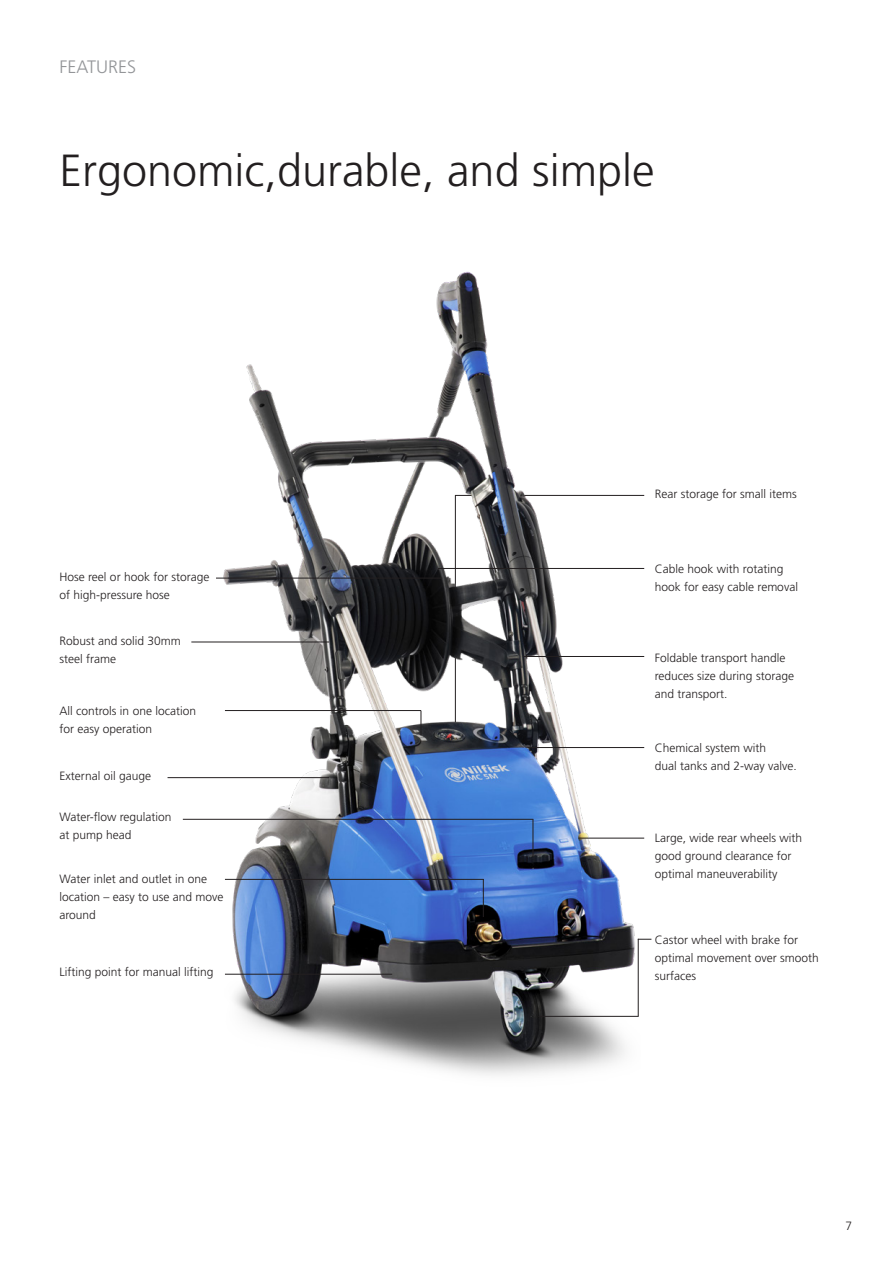
<style>
.page{position:relative;width:893px;height:1263px;background:#fff}
.page>*{position:absolute;margin:0;border:0;box-sizing:border-box;transform-origin:0 0}
.t1{font:300 45px "Frutiger LT Std";color:#231f20}
.t2{font:300 18px "Frutiger LT Std";color:#939598}
.t3{font:300 12px/18px "Frutiger LT Std";color:#231f20}
</style>
<div class="page">
<hr style="left:455px;top:495px;width:189px;height:1px;background:#231f20">
<img style="left:174px;top:271px;width:467px;height:804px">
<hr style="left:438px;top:568px;width:206px;height:1px;background:#231f20">
<hr style="left:523px;top:656px;width:121px;height:1px;background:#231f20">
<hr style="left:527px;top:747px;width:117px;height:1px;background:#231f20">
<hr style="left:578px;top:838px;width:66px;height:1px;background:#231f20">
<hr style="left:538px;top:1016px;width:101px;height:1px;background:#231f20">
<svg style="left:639px;top:939px;width:12px;height:1px"></svg>
<hr style="left:225px;top:974px;width:167px;height:1px;background:#231f20">
<hr style="left:225px;top:879px;width:259px;height:1px;background:#231f20">
<hr style="left:168px;top:777px;width:161px;height:1px;background:#231f20">
<hr style="left:225px;top:710px;width:196px;height:1px;background:#231f20">
<hr style="left:183px;top:819px;width:350px;height:1px;background:#231f20">
<hr style="left:191px;top:642px;width:138px;height:1px;background:#231f20">
<hr style="left:216px;top:578px;width:226px;height:1px;background:#231f20">
<svg style="left:421px;top:710px;width:1px;height:25px"></svg>
<hr style="left:533px;top:819px;width:1px;height:38px;background:#231f20">
<hr style="left:483px;top:879px;width:1px;height:38px;background:#231f20">
<hr style="left:638px;top:939px;width:1px;height:77px;background:#231f20">
<h2 class="t2" style="left:60px;top:57px;width:78px">FEATURES</h2>
<h1 class="t1" style="left:60px;top:145px;width:597px">Ergonomic,durable, and simple</h1>
<p class="t3" style="left:60px;top:568px;width:151px">Hose reel or hook for storage of high-pressure hose</p>
<p class="t3" style="left:60px;top:632px;width:123px">Robust and solid 30mm steel frame</p>
<p class="t3" style="left:60px;top:701px;width:138px">All controls in one location for easy operation</p>
<p class="t3" style="left:60px;top:767px;width:93px">External oil gauge</p>
<p class="t3" style="left:60px;top:808px;width:114px">Water-flow regulation at pump head</p>
<p class="t3" style="left:60px;top:870px;width:166px">Water inlet and outlet in one location – easy to use and move around</p>
<p class="t3" style="left:60px;top:963px;width:156px">Lifting point for manual lifting</p>
<p class="t3" style="left:655px;top:485px;width:143px">Rear storage for small items</p>
<p class="t3" style="left:655px;top:560px;width:145px">Cable hook with rotating hook for easy cable removal</p>
<p class="t3" style="left:655px;top:649px;width:141px">Foldable transport handle reduces size during storage and transport.</p>
<p class="t3" style="left:655px;top:739px;width:144px">Chemical system with<br>dual tanks and 2-way valve.</p>
<p class="t3" style="left:655px;top:829px;width:149px">Large, wide rear wheels with good ground clearance for optimal maneuverability</p>
<p class="t3" style="left:655px;top:931px;width:166px">Castor wheel with brake for optimal movement over smooth surfaces</p>
<p class="t3" style="left:845px;top:1217px;width:8px">7</p>
</div>
